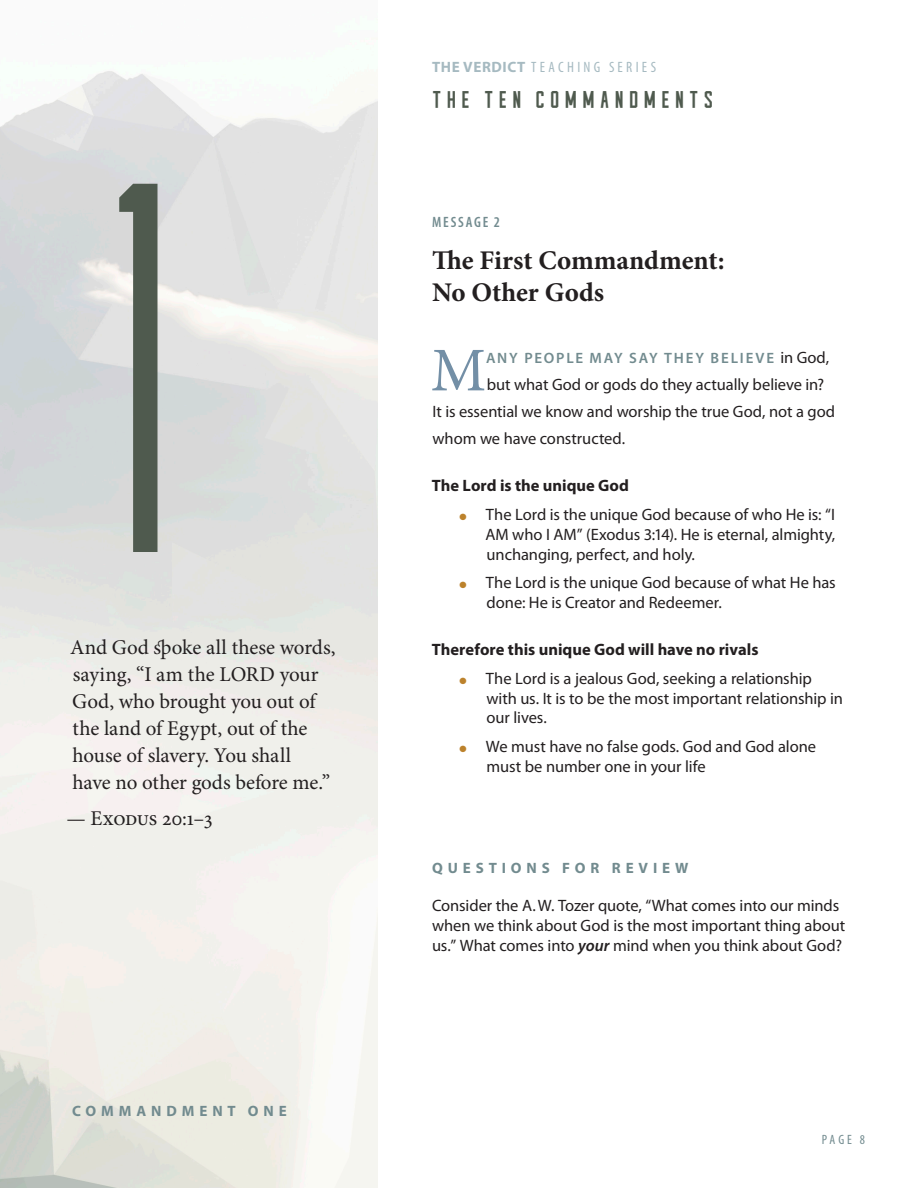
<style>
.page{position:relative;width:918px;height:1188px;background:#fff}
.page>*{position:absolute;margin:0;border:0;box-sizing:border-box;transform-origin:0 0}
.t1{font:62.25px "Minion Pro";color:#738fa6}
.t2{font:700 36px "Cast Iron";letter-spacing:.145em;color:#4f5a4e}
.Lesson_Title{font:700 27px/32.4px "Minion Pro";color:#231f20}
.Quote_Style_1_BLK{font:21px/27px "Minion Pro";letter-spacing:-.005em;color:#231f20}
.Sub_Key_Points_0p6{font:16.5px/19.8px "Myriad Pro";letter-spacing:-.005em;color:#231f20}
.Basic_Questions{font:16.5px/27px "Myriad Pro";letter-spacing:-.005em;color:#231f20}
.Sub_Key_Points_1p0{font:16.5px/19.8px "Myriad Pro";color:#231f20}
.Bold_Key_Points{font:700 16.5px "Myriad Pro";color:#231f20}
.t3{font:600 15px "Myriad Pro";letter-spacing:.125em;color:#728b8f}
.section_dividers{font:700 15px "Myriad Pro";letter-spacing:.325em;color:#728b8f}
.t4{font:condensed 15px "Myriad Pro";letter-spacing:.22em;color:#a6bac1}
.message_number{font:600 condensed 15px "Myriad Pro";letter-spacing:.12em;color:#728b8f}
.t5{font:condensed 13.5px "Myriad Pro";color:#728b8f}
.s1{font-weight:700;font-stretch:normal}
.s2{font-weight:400;font-size:16.5px;color:#231f20}
.s3{color:#bc822c}
.s4{font-weight:600;font-style:italic}
</style>
<div class="page">
<svg style="left:119px;top:184px;width:39px;height:368px;background:#818981"></svg>
<p class="Quote_Style_1_BLK" style="left:70px;top:634px;width:267px">And God spoke all these words, saying, “I am the LORD your<br>God, who brought you out of the land of Egypt, out of the house of slavery. You shall<br>have no other gods before me.”</p>
<p class="Quote_Style_1_BLK" style="left:66px;top:805px;width:148px">— Exodus 20:1–3</p>
<p class="section_dividers" style="left:72px;top:1101px;width:216px">COMMANDMENT ONE</p>
<p class="t4" style="left:432px;top:58px;width:225px"><span class="s1">THE VERDICT</span> TEACHING SERIES</p>
<h2 class="t2" style="left:432px;top:80px;width:283px">THE TEN COMMANDMENTS</h2>
<p class="message_number" style="left:432px;top:213px;width:69px">MESSAGE 2</p>
<p class="Lesson_Title" style="left:432px;top:243px;width:294px">The First Commandment:<br>No Other Gods</p>
<p class="t1" style="left:431px;top:329px;width:57px">M</p>
<p class="t3" style="left:486px;top:349px;width:345px">ANY PEOPLE MAY SAY THEY BELIEVE <span class="s2">in God,</span></p>
<p class="Basic_Questions" style="left:432px;top:371px;width:404px;text-indent:54px">but what God or gods do they actually believe in?<br>It is essential we know and worship the true God, not a god whom we have constructed.</p>
<p class="Bold_Key_Points" style="left:432px;top:475px;width:199px">The Lord is the unique God</p>
<p class="Sub_Key_Points_0p6" style="left:485px;top:504px;width:351px;text-align:justify;text-indent:-26px"><span class="s3">●</span> The Lord is the unique God because of who He is: “I AM who I AM” (Exodus 3:14). He is eternal, almighty, unchanging, perfect, and holy.</p>
<p class="Sub_Key_Points_1p0" style="left:487px;top:573px;width:351px;text-indent:-27px"><span class="s3">●</span> The Lord is the unique God because of what He has done: He is Creator and Redeemer.</p>
<p class="Bold_Key_Points" style="left:432px;top:639px;width:328px">Therefore this unique God will have no rivals</p>
<p class="Sub_Key_Points_0p6" style="left:486px;top:668px;width:358px;text-indent:-27px"><span class="s3">●</span> The Lord is a jealous God, seeking a relationship with us. It is to be the most important relationship in our lives.</p>
<p class="Sub_Key_Points_0p6" style="left:487px;top:736px;width:331px;text-indent:-27px"><span class="s3">●</span> We must have no false gods. God and God alone must be number one in your life</p>
<p class="section_dividers" style="left:432px;top:858px;width:258px">QUESTIONS FOR REVIEW</p>
<p class="Basic_Questions" style="left:432px;top:895px;width:415px;line-height:19.8px">Consider the A.W. Tozer quote, “What comes into our minds when we think about God is the most important thing about us.” What comes into <span class="s4">your</span> mind when you think about God?</p>
<p class="t5" style="left:822px;top:1132px;width:45px">PAGE 8</p>
</div>
